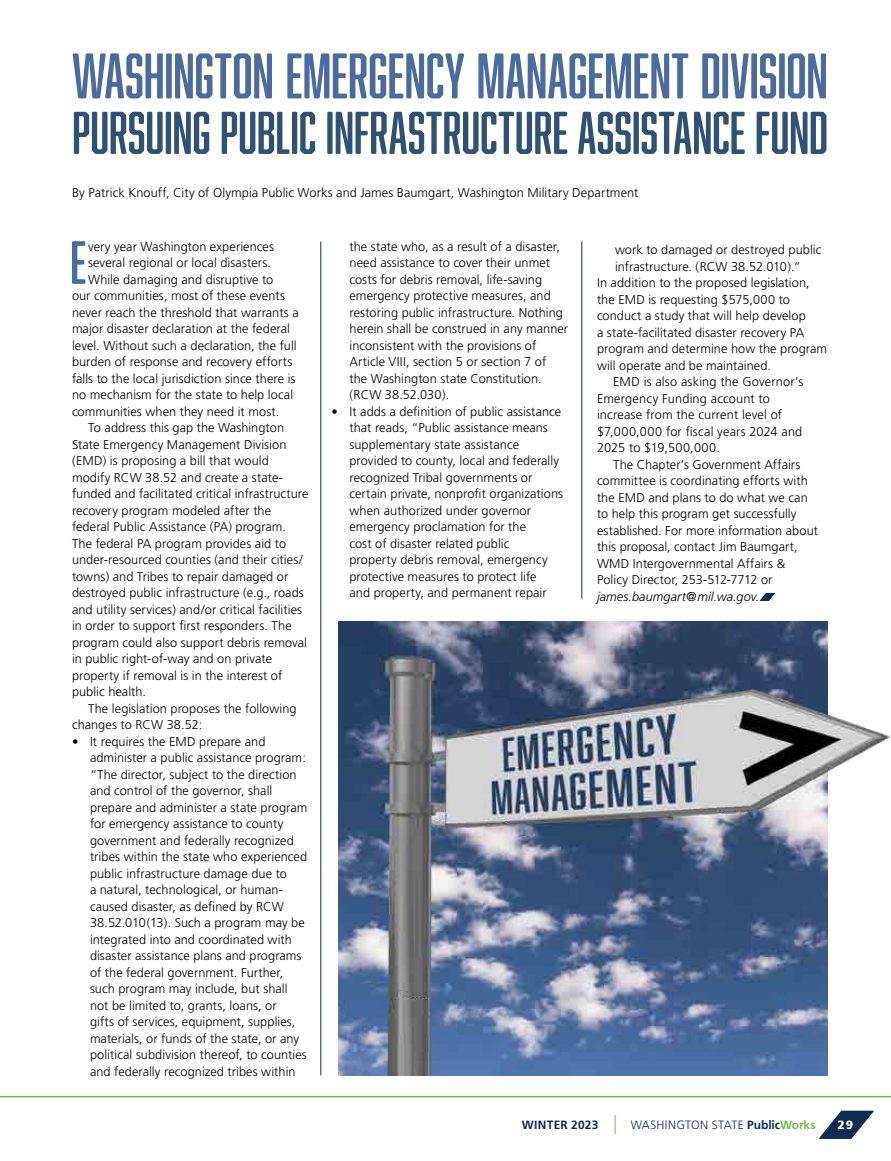
<style>
.page{position:relative;width:891px;height:1161px;background:#fff}
.page>*{position:absolute;margin:0;border:0;box-sizing:border-box;transform-origin:0 0}
.t1{font:59.25px "Abolition Soft";letter-spacing:-.005em;color:#4a6b9e}
.t2{font:56.1px "Abolition Soft";color:#4a6b9e}
.t3{font:55.5px "Abolition Soft";letter-spacing:-.005em;color:#2e5276}
.t4{font:300 12.75px/16.5px "Frutiger";letter-spacing:.005em;color:#000}
.t5{font:italic 300 12.75px "Frutiger";letter-spacing:.005em;color:#000}
.t6{font:300 12px "Frutiger";letter-spacing:.025em;color:#102c52}
.t7{font:700 12px "Frutiger";letter-spacing:.02em;color:#102c52}
.t8{font:900 12px "Frutiger";color:#fff}
.s1{font-weight:700}
.s2{font-weight:700;color:#77bd43}
</style>
<div class="page">
<svg style="left:759px;top:593px;width:16px;height:8px"></svg>
<hr style="left:321px;top:242px;width:1px;height:834px;background:#102c52">
<hr style="left:582px;top:242px;width:1px;height:356px;background:#102c52">
<img style="left:338px;top:622px;width:552px;height:454px">
<svg style="left:615px;top:1115px;width:1px;height:19px"></svg>
<hr style="left:0;top:1096px;width:891px;height:1px;background:#77bd43">
<svg style="left:818px;top:1111px;width:56px;height:28px"></svg>
<h1 class="t1" style="left:72px;top:42px;width:757px">WASHINGTON EMERGENCY MANAGEMENT DIVISION</h1>
<h3 class="t3" style="left:72px;top:101px;width:758px">PURSUING PUBLIC INFRASTRUCTURE ASSISTANCE FUND</h3>
<p class="t4" style="left:72px;top:185px;width:568px">By Patrick Knouff, City of Olympia Public Works and James Baumgart, Washington Military Department</p>
<h2 class="t2" style="left:70px;top:230px;width:18px">E</h2>
<p class="t4" style="left:88px;top:238px;width:187px">very year Washington experiences</p>
<p class="t4" style="left:88px;top:255px;width:184px">several regional or local disasters.</p>
<p class="t4" style="left:88px;top:271px;width:187px">While damaging and disruptive to</p>
<p class="t4" style="left:72px;top:288px;width:215px">our communities, most of these events</p>
<p class="t4" style="left:72px;top:304px;width:228px">never reach the threshold that warrants a</p>
<p class="t4" style="left:72px;top:321px;width:219px">major disaster declaration at the federal</p>
<p class="t4" style="left:72px;top:337px;width:226px">level. Without such a declaration, the full</p>
<p class="t4" style="left:72px;top:354px;width:222px">burden of response and recovery efforts</p>
<p class="t4" style="left:72px;top:370px;width:225px">falls to the local jurisdiction since there is</p>
<p class="t4" style="left:72px;top:387px;width:223px">no mechanism for the state to help local</p>
<p class="t4" style="left:72px;top:403px;width:209px">communities when they need it most.</p>
<p class="t4" style="left:88px;top:420px;width:197px">To address this gap the Washington</p>
<p class="t4" style="left:72px;top:436px;width:216px">State Emergency Management Division</p>
<p class="t4" style="left:72px;top:453px;width:198px">(EMD) is proposing a bill that would</p>
<p class="t4" style="left:72px;top:469px;width:213px">modify RCW 38.52 and create a state-</p>
<p class="t4" style="left:72px;top:486px;width:238px">funded and facilitated critical infrastructure</p>
<p class="t4" style="left:72px;top:502px;width:201px">recovery program modeled after the</p>
<p class="t4" style="left:72px;top:519px;width:216px">federal Public Assistance (PA) program.</p>
<p class="t4" style="left:72px;top:535px;width:216px">The federal PA program provides aid to</p>
<p class="t4" style="left:72px;top:552px;width:232px">under-resourced counties (and their cities/</p>
<p class="t4" style="left:72px;top:568px;width:218px">towns) and Tribes to repair damaged or</p>
<p class="t4" style="left:72px;top:585px;width:233px">destroyed public infrastructure (e.g., roads</p>
<p class="t4" style="left:72px;top:601px;width:232px">and utility services) and/or critical facilities</p>
<p class="t4" style="left:72px;top:618px;width:221px">in order to support first responders. The</p>
<p class="t4" style="left:72px;top:634px;width:237px">program could also support debris removal</p>
<p class="t4" style="left:72px;top:651px;width:202px">in public right-of-way and on private</p>
<p class="t4" style="left:72px;top:667px;width:212px">property if removal is in the interest of</p>
<p class="t4" style="left:72px;top:684px;width:76px">public health.</p>
<p class="t4" style="left:88px;top:700px;width:210px">The legislation proposes the following</p>
<p class="t4" style="left:72px;top:717px;width:132px">changes to RCW 38.52:</p>
<p class="t4" style="left:90px;top:733px;width:219px;text-indent:-18px">• It requires the EMD prepare and administer a public assistance program: “The director, subject to the direction and control of the governor, shall prepare and administer a state program for emergency assistance to county government and federally recognized tribes within the state who experienced public infrastructure damage due to<br>a natural, technological, or human&shy;caused disaster, as defined by RCW 38.52.010(13). Such a program may be integrated into and coordinated with disaster assistance plans and programs of the federal government. Further, such program may include, but shall not be limited to, grants, loans, or<br>gifts of services, equipment, supplies, materials, or funds of the state, or any political subdivision thereof, to counties and federally recognized tribes within</p>
<p class="t4" style="left:350px;top:238px;width:220px">the state who, as a result of a disaster, need assistance to cover their unmet costs for debris removal, life-saving emergency protective measures, and restoring public infrastructure. Nothing herein shall be construed in any manner inconsistent with the provisions of Article VIII, section 5 or section 7 of<br>the Washington state Constitution. (RCW 38.52.030).</p>
<p class="t4" style="left:350px;top:403px;width:215px;text-indent:-18px">• It adds a definition of public assistance that reads, “Public assistance means supplementary state assistance provided to county, local and federally recognized Tribal governments or certain private, nonprofit organizations when authorized under governor emergency proclamation for the<br>cost of disaster related public<br>property debris removal, emergency protective measures to protect life<br>and property, and permanent repair</p>
<p class="t4" style="left:615px;top:242px;width:208px">work to damaged or destroyed public</p>
<p class="t4" style="left:615px;top:258px;width:187px">infrastructure. (RCW 38.52.010).”</p>
<p class="t4" style="left:597px;top:275px;width:214px">In addition to the proposed legislation,</p>
<p class="t4" style="left:597px;top:291px;width:195px">the EMD is requesting $575,000 to</p>
<p class="t4" style="left:597px;top:308px;width:210px">conduct a study that will help develop</p>
<p class="t4" style="left:597px;top:324px;width:209px">a state-facilitated disaster recovery PA</p>
<p class="t4" style="left:597px;top:341px;width:232px">program and determine how the program</p>
<p class="t4" style="left:597px;top:357px;width:176px">will operate and be maintained.</p>
<p class="t4" style="left:613px;top:374px;width:192px">EMD is also asking the Governor’s</p>
<p class="t4" style="left:597px;top:390px;width:174px">Emergency Funding account to</p>
<p class="t4" style="left:597px;top:407px;width:187px">increase from the current level of</p>
<p class="t4" style="left:597px;top:423px;width:207px">$7,000,000 for fiscal years 2024 and</p>
<p class="t4" style="left:597px;top:440px;width:125px">2025 to $19,500,000.</p>
<p class="t4" style="left:613px;top:456px;width:189px">The Chapter’s Government Affairs</p>
<p class="t4" style="left:597px;top:473px;width:212px">committee is coordinating efforts with</p>
<p class="t4" style="left:597px;top:489px;width:212px">the EMD and plans to do what we can</p>
<p class="t4" style="left:597px;top:506px;width:201px">to help this program get successfully</p>
<p class="t4" style="left:597px;top:522px;width:223px">established. For more information about</p>
<p class="t4" style="left:597px;top:539px;width:202px">this proposal, contact Jim Baumgart,</p>
<p class="t4" style="left:597px;top:555px;width:190px">WMD Intergovernmental Affairs &amp;</p>
<p class="t4" style="left:597px;top:572px;width:177px">Policy Director, 253-512-7712 or</p>
<p class="t5" style="left:597px;top:589px;width:164px">james.baumgart@mil.wa.gov.</p>
<p class="t7" style="left:522px;top:1117px;width:78px">WINTER 2023</p>
<p class="t6" style="left:631px;top:1118px;width:186px">WASHINGTON STATE <span class="s1">Public</span><span class="s2">Works</span></p>
<p class="t8" style="left:838px;top:1117px;width:17px">29</p>
</div>
